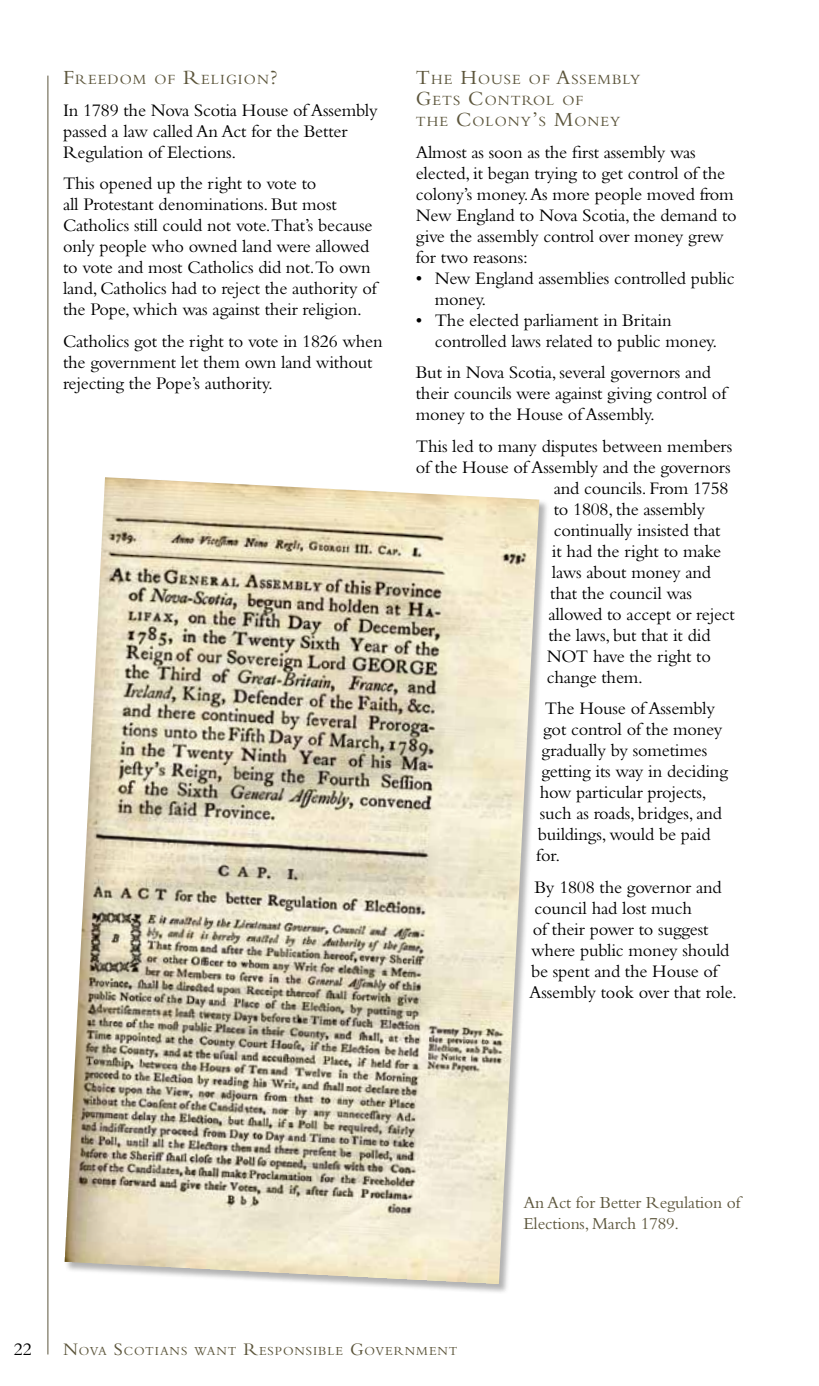
<style>
.page{position:relative;width:819px;height:1386px;background:#fff}
.page>*{position:absolute;margin:0;border:0;box-sizing:border-box;transform-origin:0 0}
.t1{font:18.38px/21px "Bembo";letter-spacing:-.01em;color:#000}
.t2{font:17.5px/21px "Bembo";letter-spacing:-.01em;color:#5c553b}
.t3{font:14.7px/21px "Bembo";letter-spacing:.07em;color:#5c553b}
.t4{font:12.78px "Bembo";letter-spacing:.07em;color:#5c553b}
.s1{font-size:21px}
.s2{font-size:18.38px}
</style>
<div class="page">
<hr style="left:47px;top:76px;width:1px;height:1278px;background:#5c553b">
<div style="left:64px;top:477px;width:485px;height:817px;background:#000;opacity:.3"></div>
<img style="left:65px;top:477px;width:474px;height:807px">
<p class="t3" style="left:63px;top:69px;width:216px"><span class="s1">F</span>REEDOM OF <span class="s1">R</span>ELIGION<span class="s1">?</span></p>
<p class="t1" style="left:63px;top:99px;width:316px">In 1789 the Nova Scotia House of Assembly passed a law called An Act for the Better<br>Regulation of Elections.</p>
<p class="t1" style="left:63px;top:172px;width:315px">This opened up the right to vote to<br>all Protestant denominations. But most Catholics still could not vote.That’s because only people who owned land were allowed to vote and most Catholics did not.To own land, Catholics had to reject the authority of the Pope, which was against their religion.</p>
<p class="t1" style="left:63px;top:330px;width:321px">Catholics got the right to vote in 1826 when the government let them own land without rejecting the Pope’s authority.</p>
<p class="t3" style="left:416px;top:69px;width:226px"><span class="s1">T</span>HE <span class="s1">H</span>OUSE OF <span class="s1">A</span>SSEMBLY<br><span class="s1">G</span>ETS <span class="s1">C</span>ONTROL OF<br>THE <span class="s1">C</span>OLONY<span class="s1">’</span>S <span class="s1">M</span>ONEY</p>
<p class="t1" style="left:416px;top:141px;width:322px">Almost as soon as the first assembly was elected, it began trying to get control of the colony’s money. As more people moved from New England to Nova Scotia, the demand to give the assembly control over money grew for two reasons:</p>
<p class="t1" style="left:435px;top:267px;width:301px;text-indent:-19px">• New England assemblies controlled public money.</p>
<p class="t1" style="left:435px;top:309px;width:284px;text-indent:-19px">• The elected parliament in Britain controlled laws related to public money.</p>
<p class="t1" style="left:416px;top:361px;width:312px">But in Nova Scotia, several governors and their councils were against giving control of money to the House of Assembly.</p>
<p class="t1" style="left:416px;top:435px;width:318px">This led to many disputes between members</p>
<p class="t1" style="left:416px;top:456px;width:316px">of the House of Assembly and the governors</p>
<p class="t1" style="left:554px;top:477px;width:176px">and councils. From 1758</p>
<p class="t1" style="left:554px;top:498px;width:153px">to 1808, the assembly</p>
<p class="t1" style="left:554px;top:519px;width:168px">continually insisted that</p>
<p class="t1" style="left:552px;top:540px;width:171px">it had the right to make</p>
<p class="t1" style="left:552px;top:561px;width:161px">laws about money and</p>
<p class="t1" style="left:550px;top:582px;width:143px">that the council was</p>
<p class="t1" style="left:548px;top:603px;width:188px">allowed to accept or reject</p>
<p class="t1" style="left:548px;top:624px;width:164px">the laws, but that it did</p>
<p class="t1" style="left:547px;top:645px;width:166px">NOT have the right to</p>
<p class="t1" style="left:547px;top:666px;width:98px">change them.</p>
<p class="t1" style="left:545px;top:697px;width:172px">The House of Assembly</p>
<p class="t1" style="left:543px;top:718px;width:181px">got control of the money</p>
<p class="t1" style="left:541px;top:739px;width:167px">gradually by sometimes</p>
<p class="t1" style="left:541px;top:760px;width:188px">getting its way in deciding</p>
<p class="t1" style="left:540px;top:781px;width:168px">how particular projects,</p>
<p class="t1" style="left:540px;top:802px;width:184px">such as roads, bridges, and</p>
<p class="t1" style="left:538px;top:823px;width:174px">buildings, would be paid</p>
<p class="t1" style="left:536px;top:844px;width:26px">for.</p>
<p class="t1" style="left:529px;top:876px;width:209px">By 1808 the governor and council had lost much<br>of their power to suggest where public money should be spent and the House of<br>Assembly took over that role.</p>
<p class="t2" style="left:523px;top:1191px;width:219px">An Act for Better Regulation of<br>Elections, March 1789.</p>
<p class="t1" style="left:14px;top:1338px;width:19px">22</p>
<p class="t4" style="left:63px;top:1343px;width:396px"><span class="s2">N</span>OVA <span class="s2">S</span>COTIANS WANT <span class="s2">R</span>ESPONSIBLE <span class="s2">G</span>OVERNMENT</p>
</div>
